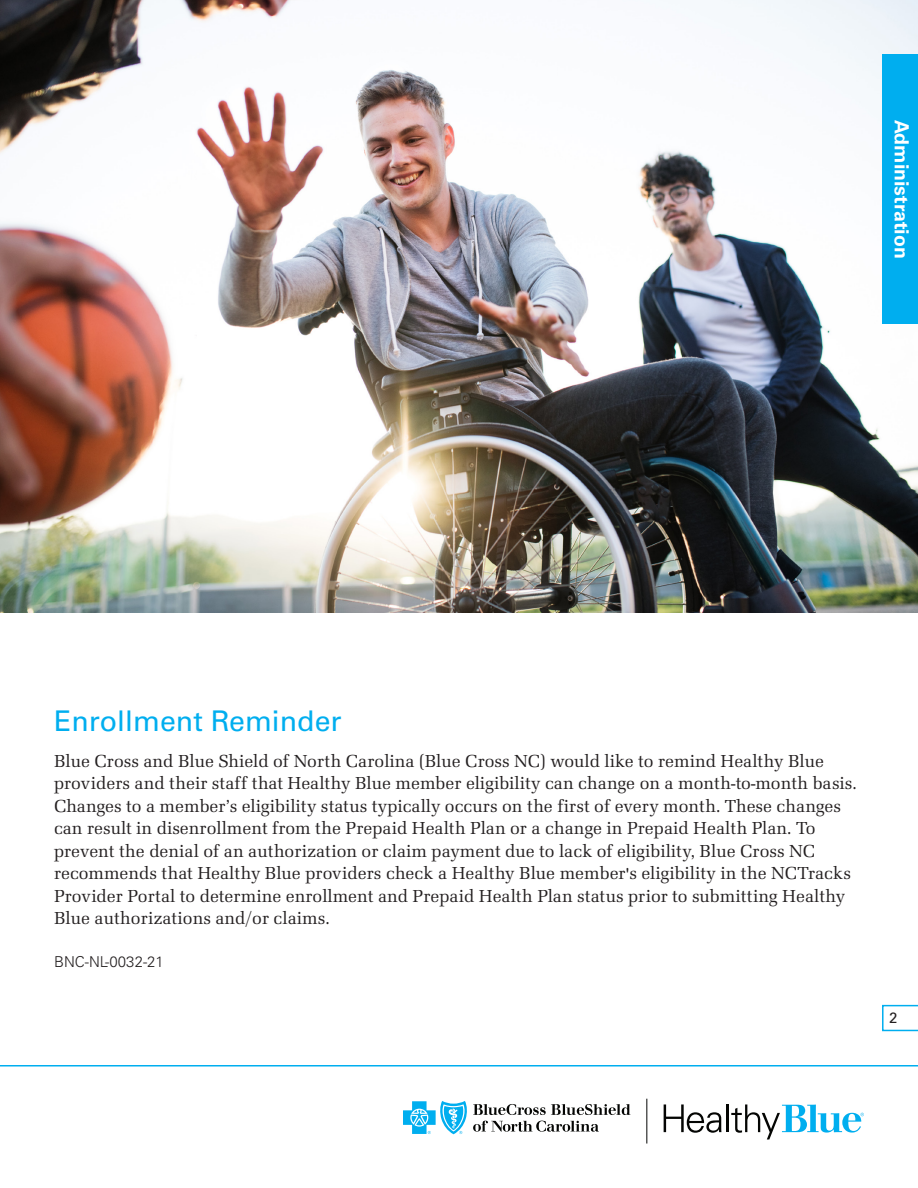
<style>
.page{position:relative;width:918px;height:1188px;background:#fff}
.page>*{position:absolute;margin:0;border:0;box-sizing:border-box;transform-origin:0 0}
.NC_NC_Title_Header{font:28.5px "Univers LT Std";color:#00aeef}
.NC_Inline_SubHead_Go{font:700 19.5px "Univers LT Std";color:#fff}
.NC_NL_Body_Copy{font:18px/22.5px "Latino URW";color:#231f20}
.NC_NL_Job_ID{font:300 15px "Univers LT Std";color:#231f20}
.NC_NL_Body_Copy-2{font:15px "Univers LT Std";color:#231f20}
</style>
<div class="page">
<img style="left:0;top:0;width:918px;height:612px">
<svg style="left:882px;top:1005px;width:36px;height:26px"></svg>
<svg style="left:403px;top:1101px;width:227px;height:33px"></svg>
<hr style="left:646px;top:1099px;width:1px;height:45px;background:#040503">
<svg style="left:664px;top:1104px;width:57px;height:29px"></svg>
<hr style="left:726px;top:1104px;width:2px;height:28px;background:#040503">
<svg style="left:731px;top:1104px;width:133px;height:35px"></svg>
<hr style="left:0;top:1065px;width:918px;height:1px;background:#00aeef">
<div style="left:882px;top:54px;width:36px;height:270px;background:#00aeef"></div>
<p class="NC_Inline_SubHead_Go" style="left:913px;top:120px;width:140px;rotate:90deg">Administration</p>
<p class="NC_NC_Title_Header" style="left:54px;top:704px;width:289px">Enrollment Reminder</p>
<p class="NC_NL_Body_Copy" style="left:54px;top:749px;width:804px">Blue Cross and Blue Shield of North Carolina (Blue Cross NC) would like to remind Healthy Blue providers and their staff that Healthy Blue member eligibility can change on a month-to-month basis.<br>Changes to a member’s eligibility status typically occurs on the first of every month. These changes can result in disenrollment from the Prepaid Health Plan or a change in Prepaid Health Plan. To prevent the denial of an authorization or claim payment due to lack of eligibility, Blue Cross NC recommends that Healthy Blue providers check a Healthy Blue member's eligibility in the NCTracks Provider Portal to determine enrollment and Prepaid Health Plan status prior to submitting Healthy Blue authorizations and/or claims.</p>
<p class="NC_NL_Job_ID" style="left:54px;top:952px;width:111px">BNC-NL-0032-21</p>
<p class="NC_NL_Body_Copy-2" style="left:889px;top:1009px;width:10px">2</p>
</div>
